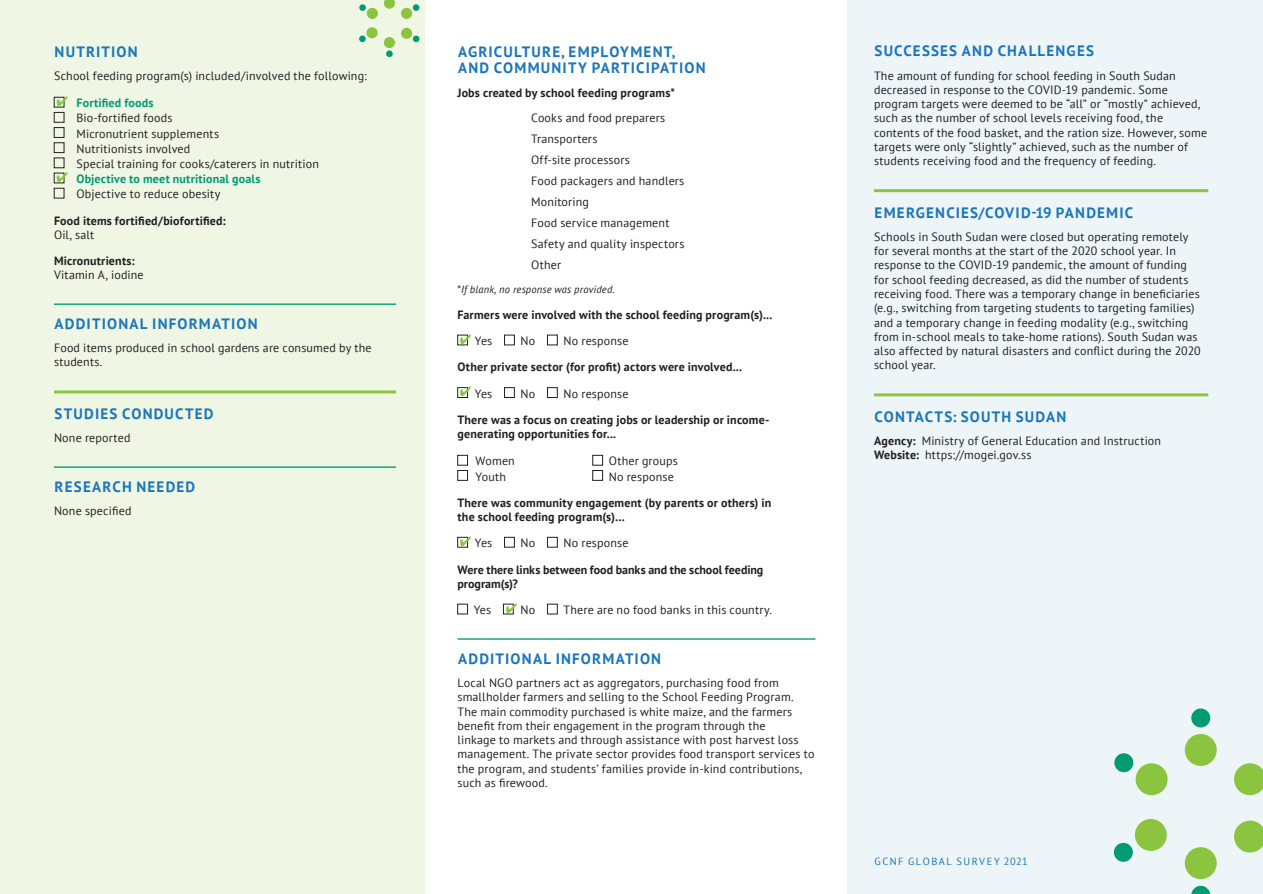
<style>
.page{position:relative;width:1263px;height:894px;background:#fff}
.page>*{position:absolute;margin:0;border:0;box-sizing:border-box;transform-origin:0 0}
.t1{font:700 15px/16.5px "PT Sans";letter-spacing:.08em;color:#1b75bb}
.t2{font:12px/14.2px "PT Sans";letter-spacing:.015em;color:#231f20}
.t3{font:700 12px/14.2px "PT Sans";letter-spacing:.015em;color:#231f20}
.t4{font:700 12px/15.1px "PT Sans";letter-spacing:.015em;color:#009b72}
.t5{font:italic 10.5px "PT Sans";letter-spacing:.02em;color:#231f20}
.t6{font:10.35px "PT Sans";letter-spacing:.145em;color:#1b75bb}
.s1{color:#8bc53f}
.s2{font-weight:700;color:#009b72}
.s3{font-weight:400;color:#231f20}
.s4{font-style:normal}
.s5{font-weight:700}
</style>
<div class="page">
<div style="left:0;top:0;width:424px;height:893px;background:#eff7e4"></div>
<div style="left:847px;top:0;width:416px;height:893px;background:#eef5f9"></div>
<div style="left:1135px;top:763px;width:32px;height:31px;background:#8bc53f;border-radius:50%"></div>
<div style="left:1184px;top:733px;width:32px;height:32px;background:#8bc53f;border-radius:50%"></div>
<svg style="left:1234px;top:763px;width:29px;height:31px"></svg>
<svg style="left:1234px;top:820px;width:29px;height:32px"></svg>
<div style="left:1184px;top:846px;width:32px;height:32px;background:#8bc53f;border-radius:50%"></div>
<div style="left:1134px;top:818px;width:32px;height:32px;background:#8bc53f;border-radius:50%"></div>
<svg style="left:1191px;top:885px;width:19px;height:8px"></svg>
<div style="left:1113px;top:842px;width:19px;height:19px;background:#009b72;border-radius:50%"></div>
<div style="left:1114px;top:753px;width:19px;height:19px;background:#009b72;border-radius:50%"></div>
<div style="left:1191px;top:708px;width:19px;height:19px;background:#009b72;border-radius:50%"></div>
<div style="left:367px;top:8px;width:11px;height:11px;background:#8bc53f;border-radius:50%"></div>
<svg style="left:384px;top:0;width:11px;height:9px"></svg>
<div style="left:401px;top:8px;width:11px;height:11px;background:#8bc53f;border-radius:50%"></div>
<div style="left:401px;top:28px;width:11px;height:11px;background:#8bc53f;border-radius:50%"></div>
<div style="left:384px;top:37px;width:11px;height:11px;background:#8bc53f;border-radius:50%"></div>
<div style="left:366px;top:27px;width:11px;height:11px;background:#8bc53f;border-radius:50%"></div>
<div style="left:413px;top:4px;width:6px;height:7px;background:#009b72;border-radius:50%"></div>
<svg style="left:413px;top:36px;width:6px;height:6px"></svg>
<div style="left:386px;top:50px;width:7px;height:7px;background:#009b72;border-radius:50%"></div>
<div style="left:359px;top:35px;width:7px;height:7px;background:#009b72;border-radius:50%"></div>
<div style="left:359px;top:4px;width:7px;height:7px;background:#009b72;border-radius:50%"></div>
<hr style="left:54px;top:303px;width:342px;height:2px;background:#009b72">
<hr style="left:54px;top:390px;width:342px;height:3px;background:#8bc53f">
<hr style="left:54px;top:466px;width:342px;height:1px;background:#009b72">
<div style="left:54px;top:97px;width:10px;height:10px;border:1px solid #231f20"></div>
<div style="left:54px;top:112px;width:10px;height:10px;border:1px solid #231f20"></div>
<div style="left:54px;top:127px;width:10px;height:10px;border:1px solid #231f20"></div>
<div style="left:54px;top:142px;width:10px;height:11px;border:1px solid #231f20"></div>
<div style="left:54px;top:158px;width:10px;height:10px;border:1px solid #231f20"></div>
<div style="left:54px;top:188px;width:10px;height:10px;border:1px solid #231f20"></div>
<hr style="left:874px;top:189px;width:334px;height:3px;background:#8bc53f">
<hr style="left:874px;top:393px;width:334px;height:3px;background:#8bc53f">
<hr style="left:457px;top:638px;width:358px;height:1px;background:#009b72">
<div style="left:457px;top:335px;width:11px;height:10px;border:1px solid #231f20"></div>
<div style="left:504px;top:335px;width:10px;height:10px;border:1px solid #231f20"></div>
<div style="left:547px;top:335px;width:10px;height:10px;border:1px solid #231f20"></div>
<div style="left:457px;top:387px;width:11px;height:10px;border:1px solid #231f20"></div>
<div style="left:504px;top:387px;width:10px;height:10px;border:1px solid #231f20"></div>
<div style="left:547px;top:387px;width:10px;height:10px;border:1px solid #231f20"></div>
<div style="left:457px;top:455px;width:11px;height:10px;border:1px solid #231f20"></div>
<div style="left:592px;top:455px;width:11px;height:10px;border:1px solid #231f20"></div>
<div style="left:457px;top:470px;width:11px;height:10px;border:1px solid #231f20"></div>
<div style="left:592px;top:470px;width:11px;height:10px;border:1px solid #231f20"></div>
<div style="left:457px;top:537px;width:11px;height:10px;border:1px solid #231f20"></div>
<div style="left:504px;top:537px;width:10px;height:10px;border:1px solid #231f20"></div>
<div style="left:547px;top:537px;width:10px;height:10px;border:1px solid #231f20"></div>
<div style="left:457px;top:603px;width:11px;height:11px;border:1px solid #231f20"></div>
<div style="left:503px;top:603px;width:10px;height:11px;border:1px solid #231f20"></div>
<div style="left:547px;top:603px;width:10px;height:11px;border:1px solid #231f20"></div>
<p class="t1" style="left:55px;top:43px;width:85px">NUTRITION</p>
<p class="t2" style="left:54px;top:68px;width:314px">School feeding program(s) included/involved the following:</p>
<p class="t2" style="left:77px;top:95px;width:244px;line-height:15.1px;text-indent:-20px"><span class="s1">✔</span> <span class="s2">Fortified foods<br></span>Bio-fortified foods<br>Micronutrient supplements<br>Nutritionists involved<br>Special training for cooks/caterers in nutrition</p>
<p class="t4" style="left:77px;top:171px;width:185px;text-indent:-20px"><span class="s1">✔</span> Objective to meet nutritional goals<br><span class="s3">Objective to reduce obesity</span></p>
<p class="t3" style="left:54px;top:213px;width:173px">Food items fortified/biofortified:</p>
<p class="t2" style="left:54px;top:227px;width:42px">Oil, salt</p>
<p class="t3" style="left:54px;top:253px;width:82px">Micronutrients:</p>
<p class="t2" style="left:54px;top:267px;width:91px">Vitamin A, iodine</p>
<p class="t1" style="left:55px;top:315px;width:204px">ADDITIONAL INFORMATION</p>
<p class="t2" style="left:54px;top:340px;width:319px">Food items produced in school gardens are consumed by the students.</p>
<p class="t1" style="left:55px;top:405px;width:160px">STUDIES CONDUCTED</p>
<p class="t2" style="left:54px;top:430px;width:78px">None reported</p>
<p class="t1" style="left:55px;top:478px;width:142px">RESEARCH NEEDED</p>
<p class="t2" style="left:54px;top:503px;width:79px">None specified</p>
<p class="t1" style="left:458px;top:43px;width:249px">AGRICULTURE, EMPLOYMENT,<br>AND COMMUNITY PARTICIPATION</p>
<p class="t3" style="left:457px;top:85px;width:219px">Jobs created by school feeding programs*</p>
<p class="t2" style="left:531px;top:107px;width:155px;line-height:21px">Cooks and food preparers<br>Transporters<br>Off-site processors<br>Food packagers and handlers<br>Monitoring<br>Food service management<br>Safety and quality inspectors<br>Other</p>
<p class="t5" style="left:457px;top:282px;width:159px"><span class="s4">*</span>If blank, no response was provided.</p>
<p class="t3" style="left:457px;top:307px;width:316px">Farmers were involved with the school feeding program(s)...</p>
<p class="t2" style="left:460px;top:333px;width:34px"><span class="s1">✔</span> Yes</p>
<p class="t2" style="left:520px;top:333px;width:16px">No</p>
<p class="t2" style="left:563px;top:333px;width:67px">No response</p>
<p class="t3" style="left:457px;top:359px;width:286px">Other private sector (for profit) actors were involved...</p>
<p class="t2" style="left:460px;top:386px;width:34px"><span class="s1">✔</span> Yes</p>
<p class="t2" style="left:520px;top:386px;width:16px">No</p>
<p class="t2" style="left:563px;top:386px;width:67px">No response</p>
<p class="t3" style="left:457px;top:412px;width:313px">There was a focus on creating jobs or leadership or income&shy;generating opportunities for...</p>
<p class="t2" style="left:475px;top:453px;width:41px">Women</p>
<p class="t2" style="left:609px;top:453px;width:71px">Other groups</p>
<p class="t2" style="left:475px;top:468px;width:32px">Youth</p>
<p class="t2" style="left:609px;top:468px;width:67px">No response</p>
<p class="t3" style="left:457px;top:495px;width:315px">There was community engagement (by parents or others) in the school feeding program(s)…</p>
<p class="t2" style="left:460px;top:535px;width:34px"><span class="s1">✔</span> Yes</p>
<p class="t2" style="left:520px;top:535px;width:16px">No</p>
<p class="t2" style="left:563px;top:535px;width:67px">No response</p>
<p class="t3" style="left:457px;top:562px;width:307px">Were there links between food banks and the school feeding program(s)?</p>
<p class="t2" style="left:474px;top:602px;width:63px">Yes <span class="s1">✔</span> No</p>
<p class="t2" style="left:563px;top:602px;width:210px">There are no food banks in this country.</p>
<p class="t1" style="left:458px;top:649px;width:204px">ADDITIONAL INFORMATION</p>
<p class="t2" style="left:457px;top:675px;width:358px">Local NGO partners act as aggregators, purchasing food from smallholder farmers and selling to the School Feeding Program.<br>The main commodity purchased is white maize, and the farmers benefit from their engagement in the program through the<br>linkage to markets and through assistance with post harvest loss management. The private sector provides food transport services to the program, and students’ families provide in-kind contributions, such as firewood.</p>
<p class="t1" style="left:874px;top:42px;width:221px">SUCCESSES AND CHALLENGES</p>
<p class="t2" style="left:874px;top:68px;width:334px">The amount of funding for school feeding in South Sudan decreased in response to the COVID-19 pandemic. Some program targets were deemed to be “all” or “mostly” achieved, such as the number of school levels receiving food, the contents of the food basket, and the ration size. However, some targets were only “slightly” achieved, such as the number of students receiving food and the frequency of feeding.</p>
<p class="t1" style="left:874px;top:204px;width:260px">EMERGENCIES/COVID-19 PANDEMIC</p>
<p class="t2" style="left:874px;top:229px;width:328px">Schools in South Sudan were closed but operating remotely for several months at the start of the 2020 school year. In response to the COVID-19 pandemic, the amount of funding for school feeding decreased, as did the number of students receiving food. There was a temporary change in beneficiaries (e.g., switching from targeting students to targeting families) and a temporary change in feeding modality (e.g., switching from in-school meals to take-home rations). South Sudan was also affected by natural disasters and conflict during the 2020 school year.</p>
<p class="t1" style="left:874px;top:408px;width:193px">CONTACTS: SOUTH SUDAN</p>
<p class="t2" style="left:874px;top:433px;width:288px"><span class="s5">Agency:</span> Ministry of General Education and Instruction<br><span class="s5">Website:</span> https://mogei.gov.ss</p>
<p class="t6" style="left:874px;top:853px;width:155px">GCNF GLOBAL SURVEY 2021</p>
</div>
